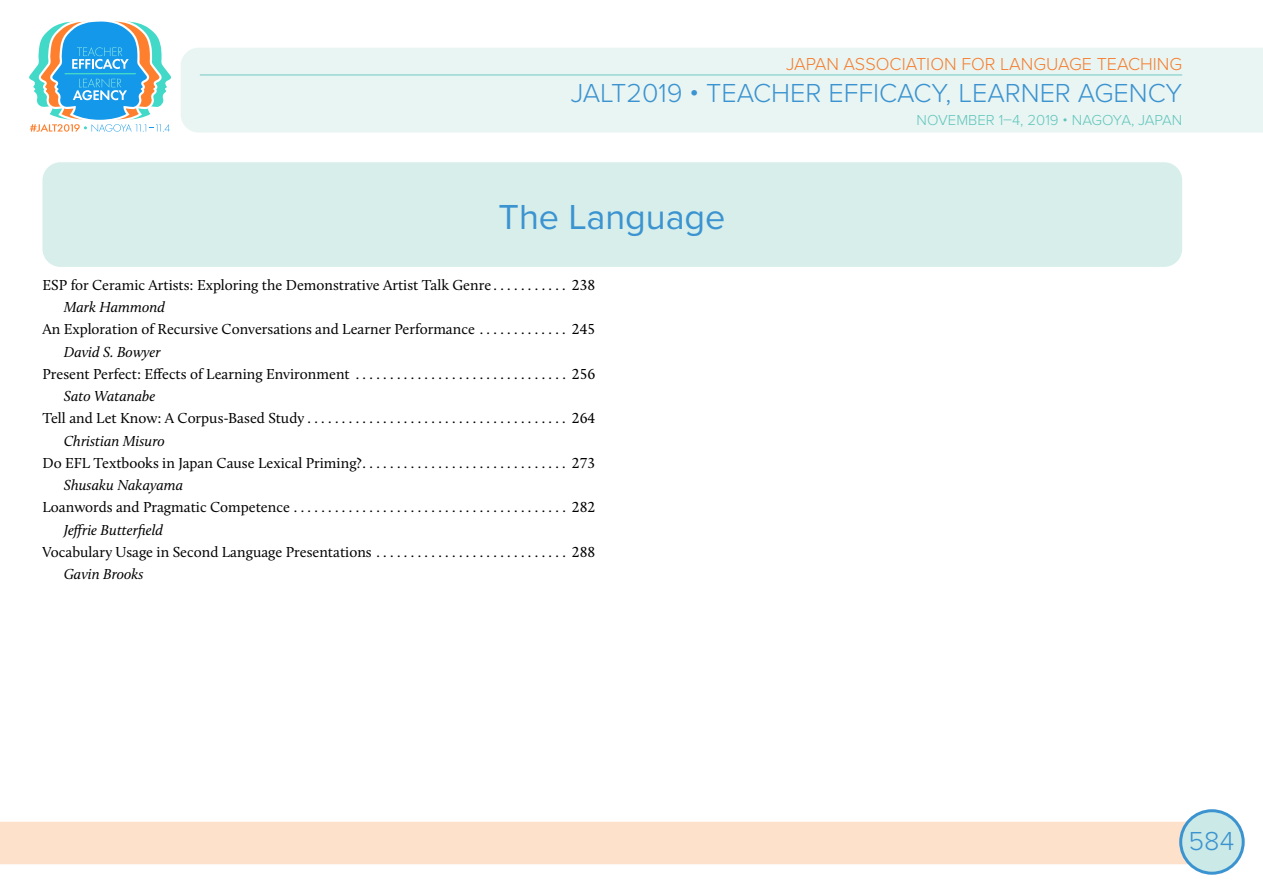
<style>
.page{position:relative;width:1263px;height:893px;background:#fff}
.page>*{position:absolute;margin:0;border:0;box-sizing:border-box;transform-origin:0 0}
.t1{font:36px "Proxima Nova";color:#3b93d0}
.t2{font:300 27px "Proxima Nova";color:#3b93d0}
.t3{font:300 18px "Proxima Nova";color:#f57d2e}
.t4{font:15px "Calluna";color:#000}
.t5{font:italic 15px "Calluna";color:#000}
.t6{font:300 15px "Proxima Nova";color:#60c5bb}
</style>
<div class="page">
<div style="left:181px;top:48px;width:1082px;height:85px;background:#e9f5f3"></div>
<div style="left:0;top:822px;width:1190px;height:42px;background:#fee1cb"></div>
<hr style="left:200px;top:74px;width:982px;height:2px;background:#9ad7d2">
<div style="left:1181px;top:811px;width:62px;height:62px;background:#cbe9e6;border-radius:50%"></div>
<div style="left:1179px;top:809px;width:66px;height:66px;border:3px solid #3b93d0;border-radius:50%"></div>
<svg style="left:29px;top:21px;width:142px;height:111px"></svg>
<div style="left:42px;top:162px;width:1140px;height:105px;background:#d7eeea;border-radius:18px"></div>
<p class="t3" style="left:786px;top:51px;width:397px">JAPAN ASSOCIATION FOR LANGUAGE TEACHING</p>
<h2 class="t2" style="left:571px;top:73px;width:613px">JALT2019 • TEACHER EFFICACY, LEARNER AGENCY</h2>
<p class="t6" style="left:916px;top:108px;width:267px">NOVEMBER 1–4, 2019 • NAGOYA, JAPAN</p>
<h1 class="t1" style="left:498px;top:190px;width:229px">The Language</h1>
<p class="t4" style="left:43px;top:276px;width:554px">ESP for Ceramic Artists: Exploring the Demonstrative Artist Talk Genre . . . . . . . . . . . 238</p>
<p class="t5" style="left:64px;top:298px;width:103px">Mark Hammond</p>
<p class="t4" style="left:43px;top:320px;width:554px">An Exploration of Recursive Conversations and Learner Performance . . . . . . . . . . . . . 245</p>
<p class="t5" style="left:64px;top:342px;width:98px">David S. Bowyer</p>
<p class="t4" style="left:43px;top:365px;width:554px">Present Perfect: Effects of Learning Environment . . . . . . . . . . . . . . . . . . . . . . . . . . . . . . . 256</p>
<p class="t5" style="left:64px;top:387px;width:93px">Sato Watanabe</p>
<p class="t4" style="left:43px;top:409px;width:554px">Tell and Let Know: A Corpus-Based Study...................................... 264</p>
<p class="t5" style="left:64px;top:431px;width:103px">Christian Misuro</p>
<p class="t4" style="left:43px;top:454px;width:554px">Do EFL Textbooks in Japan Cause Lexical Priming? . . . . . . . . . . . . . . . . . . . . . . . . . . . . . . 273</p>
<p class="t5" style="left:64px;top:476px;width:121px">Shusaku Nakayama</p>
<p class="t4" style="left:43px;top:498px;width:554px">Loanwords and Pragmatic Competence . . . . . . . . . . . . . . . . . . . . . . . . . . . . . . . . . . . . . . . . 282</p>
<p class="t5" style="left:64px;top:520px;width:101px">Jeffrie Butterfield</p>
<p class="t4" style="left:43px;top:543px;width:554px">Vocabulary Usage in Second Language Presentations . . . . . . . . . . . . . . . . . . . . . . . . . . . . 288</p>
<p class="t5" style="left:64px;top:565px;width:81px">Gavin Brooks</p>
<h2 class="t2" style="left:1188px;top:820px;width:47px">584</h2>
</div>
